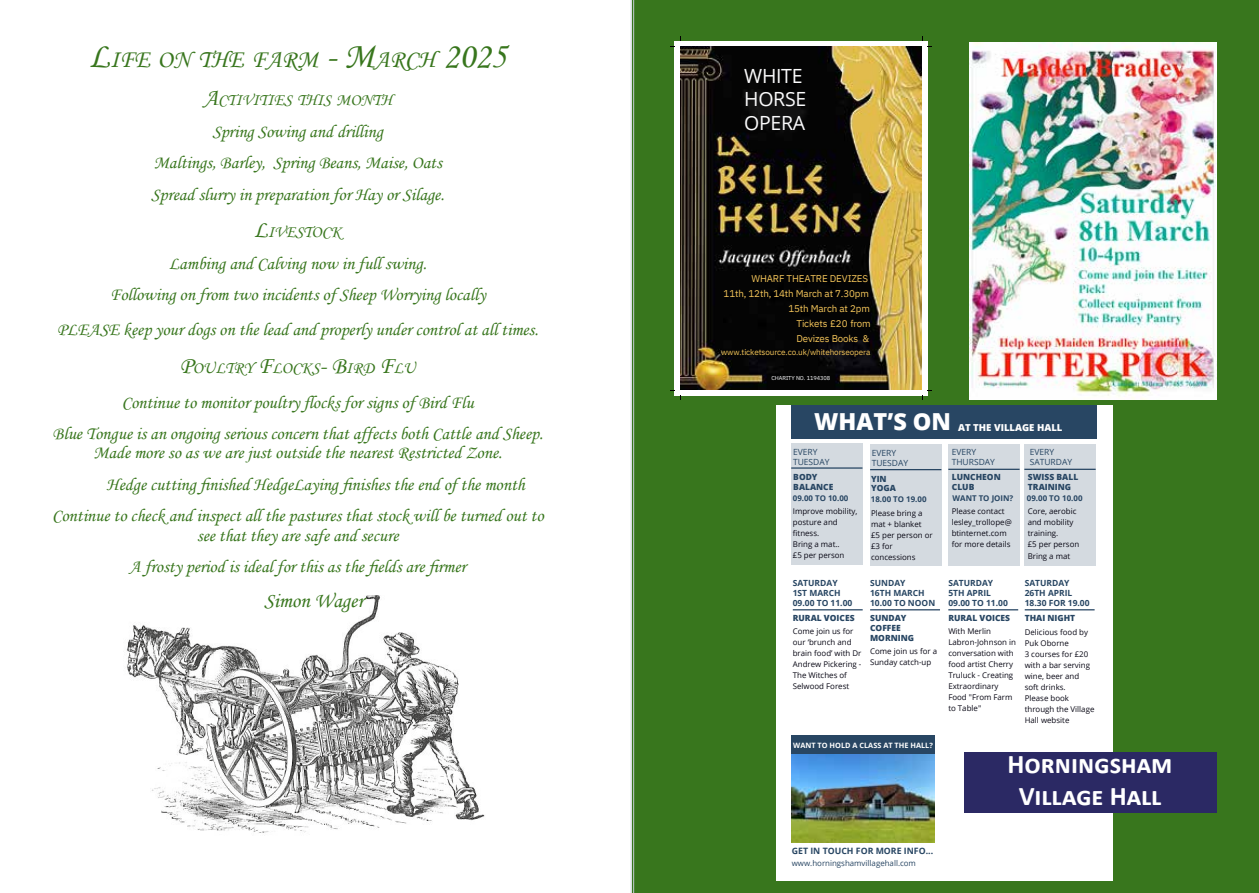
<style>
.page{position:relative;width:1259px;height:893px;background:#fff}
.page>*{position:absolute;margin:0;border:0;box-sizing:border-box;transform-origin:0 0}
.t1{font:700 27px/32.4px "Calibri";color:#fff;text-align:center}
.t2{font:25.2px "Monotype Corsiva";color:#38761d}
.t3{font:800 23.4px "Open Sans";color:#fff}
.t4{font:21px "Monotype Corsiva";color:#38761d}
.t5{font:19.5px/23.5px "Open Sans";letter-spacing:-.015em;color:#fbfbfc}
.t6{font:18px/31.5px "Monotype Corsiva";color:#38761d;text-align:center}
.t7{font:16.8px "Monotype Corsiva";color:#38761d}
.t8{font:9.75px/15px "IBM Plex Sans";letter-spacing:-.015em;color:#f3c459;text-align:right}
.t9{font:800 9.6px "Open Sans";color:#fff}
.t10{font:700 8.7px "Open Sans";color:#284663}
.t11{font:700 8.4px/9.8px "Open Sans";color:#284663}
.t12{font:800 8.4px/9.8px "Open Sans";color:#284663}
.t13{font:8.4px/9.8px "Open Sans";color:#284663}
.t14{font:8.1px "IBM Plex Sans";letter-spacing:-.015em;color:#f3c459}
.t15{font:7.95px/10.9px "Open Sans";color:#0a0916}
.t16{font:700 7.95px "Open Sans";color:#284663}
.t17{font:7.95px "Open Sans";color:#284663}
.t18{font:700 7.35px "Open Sans";color:#fff}
.t19{font:5.7px "IBM Plex Sans";letter-spacing:-.015em;color:#fcfcfd}
.s1{font-size:36px}
.s2{font-size:24px}
</style>
<div class="page">
<div style="left:633px;top:0;width:626px;height:893px;background:#38761d"></div>
<div style="left:675px;top:41px;width:253px;height:354px;background:#fff"></div>
<img style="left:680px;top:47px;width:242px;height:342px">
<svg style="left:670px;top:36px;width:11px;height:11px"></svg>
<svg style="left:922px;top:36px;width:10px;height:11px"></svg>
<svg style="left:670px;top:390px;width:11px;height:10px"></svg>
<svg style="left:922px;top:390px;width:10px;height:10px"></svg>
<img style="left:970px;top:43px;width:246px;height:357px">
<div style="left:776px;top:405px;width:336px;height:476px;background:#fff"></div>
<div style="left:791px;top:405px;width:306px;height:34px;background:#284663"></div>
<img style="left:791px;top:754px;width:143px;height:89px">
<div style="left:791px;top:736px;width:143px;height:18px;background:#284663"></div>
<hr style="left:870px;top:609px;width:70px;height:1px;background:#284663">
<div style="left:870px;top:445px;width:71px;height:121px;background:#d4dae0"></div>
<hr style="left:870px;top:469px;width:71px;height:1px;background:#284663">
<div style="left:791px;top:443px;width:71px;height:122px;background:#d4dae0"></div>
<hr style="left:791px;top:467px;width:71px;height:2px;background:#284663">
<div style="left:948px;top:445px;width:71px;height:121px;background:#d4dae0"></div>
<hr style="left:948px;top:469px;width:71px;height:1px;background:#284663">
<div style="left:1024px;top:445px;width:71px;height:121px;background:#d4dae0"></div>
<hr style="left:1024px;top:469px;width:71px;height:1px;background:#284663">
<hr style="left:793px;top:609px;width:69px;height:1px;background:#284663">
<hr style="left:948px;top:609px;width:70px;height:1px;background:#284663">
<hr style="left:1024px;top:609px;width:70px;height:1px;background:#284663">
<div style="left:963px;top:753px;width:253px;height:60px;background:#2b2964"></div>
<img style="left:127px;top:595px;width:358px;height:238px">
<h2 class="t2" style="left:89px;top:44px;width:419px"><span class="s1">L</span>IFE ON THE FARM <span class="s1">- M</span>ARCH <span class="s1">2025</span></h2>
<p class="t7" style="left:203px;top:90px;width:190px"><span class="s2">A</span>CTIVITIES THIS MONTH</p>
<p class="t6" style="left:151px;top:115px;width:295px">Spring Sowing and drilling<br>Maltings, Barley, Spring Beans, Maise, Oats<br>Spread slurry in preparation for Hay or Silage.</p>
<p class="t7" style="left:254px;top:222px;width:89px"><span class="s2">L</span>IVESTOCK</p>
<p class="t6" style="left:110px;top:248px;width:377px">Lambing and Calving now in full swing.<br>Following on from two incidents of Sheep Worrying locally</p>
<p class="t6" style="left:57px;top:314px;width:482px">PLEASE keep your dogs on the lead and properly under control at all times.</p>
<p class="t7" style="left:180px;top:357px;width:237px"><span class="s2">P</span>OULTRY <span class="s2">F</span>LOCKS<span class="s2">- B</span>IRD <span class="s2">F</span>LU</p>
<p class="t6" style="left:53px;top:386px;width:492px">Continue to monitor poultry flocks for signs of Bird Flu<br>Blue Tongue is an ongoing serious concern that affects both Cattle and Sheep.</p>
<p class="t6" style="left:93px;top:437px;width:410px">Made more so as we are just outside the nearest Restricted Zone.</p>
<p class="t6" style="left:107px;top:469px;width:419px">Hedge cutting finished HedgeLaying finishes the end of the month</p>
<p class="t6" style="left:52px;top:500px;width:493px">Continue to check and inspect all the pastures that stock will be turned out to</p>
<p class="t6" style="left:130px;top:519px;width:338px">see that they are safe and secure<br>A frosty period is ideal for this as the fields are firmer</p>
<p class="t4" style="left:264px;top:588px;width:101px">Simon Wager</p>
<p class="t5" style="left:744px;top:63px;width:64px">WHITE<br>HORSE<br>OPERA</p>
<p class="t8" style="left:723px;top:270px;width:149px">WHARF THEATRE DEVIZES<br>11th, 12th, 14th March at 7.30pm<br>15th March at 2pm<br>Tickets £20 from<br>Devizes Books &amp;</p>
<p class="t14" style="left:721px;top:346px;width:151px">www.ticketsource.co.uk/whitehorseopera</p>
<p class="t19" style="left:771px;top:374px;width:60px">CHARITY NO. 1194308</p>
<p class="t3" style="left:814px;top:404px;width:138px">WHAT’S ON</p>
<p class="t9" style="left:958px;top:420px;width:106px">AT THE VILLAGE HALL</p>
<p class="t13" style="left:793px;top:447px;width:38px">EVERY<br>TUESDAY</p>
<p class="t12" style="left:793px;top:472px;width:42px">BODY<br>BALANCE</p>
<p class="t15" style="left:793px;top:505px;width:66px">Improve mobility, posture and fitness.<br>Bring a mat..<br>£5 per person</p>
<p class="t16" style="left:793px;top:492px;width:57px">09.00 TO 10.00</p>
<p class="t11" style="left:793px;top:578px;width:61px">SATURDAY<br>1ST MARCH<br>09.00 TO 11.00</p>
<p class="t12" style="left:793px;top:613px;width:63px">RURAL VOICES</p>
<p class="t15" style="left:793px;top:626px;width:70px">Come join us for our ‘brunch and brain food’ with Dr<br>Andrew Pickering -<br>The Witches of<br>Selwood Forest</p>
<p class="t13" style="left:871px;top:448px;width:38px">EVERY<br>TUESDAY</p>
<p class="t12" style="left:871px;top:473px;width:26px">YIN<br>YOGA</p>
<p class="t15" style="left:871px;top:507px;width:63px">Please bring a mat + blanket £5 per person or £3 for concessions</p>
<p class="t16" style="left:871px;top:494px;width:57px">18.00 TO 19.00</p>
<p class="t11" style="left:870px;top:578px;width:67px">SUNDAY<br>16TH MARCH<br>10.00 TO NOON</p>
<p class="t12" style="left:870px;top:613px;width:46px">SUNDAY<br>COFFEE<br>MORNING</p>
<p class="t15" style="left:870px;top:645px;width:69px">Come join us for a<br>Sunday catch-up</p>
<p class="t18" style="left:793px;top:740px;width:141px">WANT TO HOLD A CLASS AT THE HALL?</p>
<p class="t13" style="left:951px;top:447px;width:45px">EVERY<br>THURSDAY</p>
<p class="t12" style="left:952px;top:472px;width:50px">LUNCHEON<br>CLUB</p>
<p class="t15" style="left:951px;top:506px;width:62px">Please contact lesley_trollope@ btinternet.com for more details</p>
<p class="t16" style="left:952px;top:492px;width:62px">WANT TO JOIN?</p>
<p class="t11" style="left:948px;top:578px;width:61px">SATURDAY<br>5TH APRIL<br>09.00 TO 11.00</p>
<p class="t12" style="left:948px;top:613px;width:63px">RURAL VOICES</p>
<p class="t15" style="left:948px;top:626px;width:69px">With Merlin<br>Labron-Johnson in conversation with food artist Cherry<br>Truluck - Creating<br>Extraordinary<br>Food "From Farm to Table"</p>
<p class="t13" style="left:1029px;top:447px;width:44px">EVERY<br>SATURDAY</p>
<p class="t16" style="left:1027px;top:492px;width:57px">09.00 TO 10.00</p>
<p class="t12" style="left:1028px;top:472px;width:52px">SWISS BALL<br>TRAINING</p>
<p class="t15" style="left:1027px;top:506px;width:53px">Core, aerobic and mobility training.<br>£5 per person<br>Bring a mat</p>
<p class="t11" style="left:1024px;top:578px;width:66px">SATURDAY<br>26TH APRIL<br>18.30 FOR 19.00</p>
<p class="t12" style="left:1024px;top:613px;width:52px">THAI NIGHT</p>
<p class="t15" style="left:1024px;top:627px;width:71px">Delicious food by<br>Puk Oborne<br>3 courses for £20 with a bar serving wine, beer and soft drinks.<br>Please book through the Village<br>Hall website</p>
<h1 class="t1" style="left:1007px;top:747px;width:166px">Horningsham<br>Village Hall</h1>
<p class="t10" style="left:792px;top:845px;width:143px">GET IN TOUCH FOR MORE INFO...</p>
<p class="t17" style="left:792px;top:858px;width:126px">www.horningshamvillagehall.com</p>
</div>
